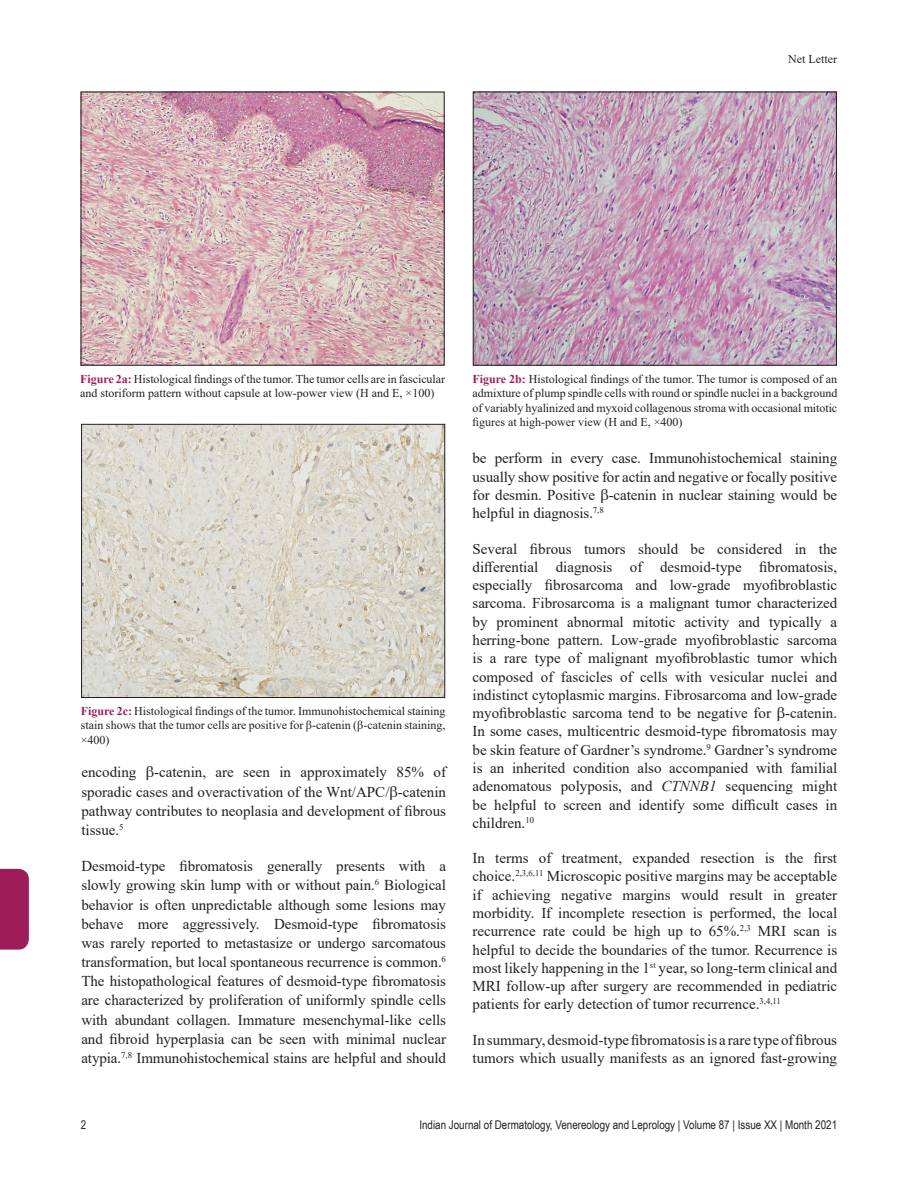
<style>
.page{position:relative;width:918px;height:1188px;background:#fff}
.page>*{position:absolute;margin:0;border:0;box-sizing:border-box;transform-origin:0 0}
.TX{font:15px/18.3px "Times New Roman";color:#231f20;text-align:justify}
.FGC{font:12px/14.4px "Times New Roman";color:#231f20;text-align:justify}
.Folio_Verso{font:12px "Arial Narrow";color:#231f20}
.s1{font-weight:700;color:#9e1d58}
.s2{font-style:italic}
</style>
<div class="page">
<div style="left:0;top:869px;width:29px;height:81px;background:#9e1d58"></div>
<img style="left:83px;top:94px;width:359px;height:269px">
<img style="left:83px;top:426px;width:360px;height:270px">
<div style="left:81px;top:424px;width:364px;height:274px;border:1px solid #231f20"></div>
<img style="left:475px;top:94px;width:360px;height:269px">
<div style="left:473px;top:92px;width:364px;height:273px;border:1px solid #231f20"></div>
<p class="FGC" style="left:788px;top:51px;width:50px">Net Letter</p>
<p class="FGC" style="left:80px;top:371px;width:366px"><span class="s1">Figure 2a:</span> Histological findings of the tumor. The tumor cells are in fascicular and storiform pattern without capsule at low-power view (H and E, ×100)</p>
<p class="FGC" style="left:81px;top:703px;width:366px"><span class="s1">Figure 2c:</span> Histological findings of the tumor. Immunohistochemical staining stain shows that the tumor cells are positive for β-catenin (β-catenin staining, ×400)</p>
<p class="TX" style="left:81px;top:762px;width:366px;line-height:19.2px">encoding -catenin, are seen in approximately 85% of sporadic cases and overactivation of the Wnt/APC/ -catenin pathway contributes to neoplasia and development of fibrous tissue.<sup>5</sup></p>
<p class="TX" style="left:81px;top:856px;width:366px;line-height:19.2px">Desmoid-type fibromatosis generally presents with a slowly growing skin lump with or without pain.<sup>6</sup> Biological behavior is often unpredictable although some lesions may behave more aggressively. Desmoid-type fibromatosis was rarely reported to metastasize or undergo sarcomatous transformation, but local spontaneous recurrence is common.<sup>6<br></sup>The histopathological features of desmoid-type fibromatosis are characterized by proliferation of uniformly spindle cells with abundant collagen. Immature mesenchymal-like cells and fibroid hyperplasia can be seen with minimal nuclear atypia.<sup>7,8</sup> Immunohistochemical stains are helpful and should</p>
<p class="FGC" style="left:472px;top:371px;width:366px"><span class="s1">Figure 2b:</span> Histological findings of the tumor. The tumor is composed of an admixture of plump spindle cells with round or spindle nuclei in a background of variably hyalinized and myxoid collagenous stroma with occasional mitotic figures at high-power view (H and E, ×400)</p>
<p class="TX" style="left:472px;top:449px;width:366px">be perform in every case. Immunohistochemical staining usually show positive for actin and negative or focally positive for desmin. Positive -catenin in nuclear staining would be helpful in diagnosis.<sup>7,8</sup></p>
<p class="TX" style="left:472px;top:539px;width:366px">Several fibrous tumors should be considered in the differential diagnosis of desmoid-type fibromatosis, especially fibrosarcoma and low-grade myofibroblastic sarcoma. Fibrosarcoma is a malignant tumor characterized by prominent abnormal mitotic activity and typically a herring-bone pattern. Low-grade myofibroblastic sarcoma is a rare type of malignant myofibroblastic tumor which composed of fascicles of cells with vesicular nuclei and indistinct cytoplasmic margins. Fibrosarcoma and low-grade myofibroblastic sarcoma tend to be negative for -catenin.<br>In some cases, multicentric desmoid-type fibromatosis may be skin feature of Gardner’s syndrome.<sup>9</sup> Gardner’s syndrome is an inherited condition also accompanied with familial adenomatous polyposis, and <span class="s2">CTNNB1</span> sequencing might be helpful to screen and identify some difficult cases in children.<sup>10</sup></p>
<p class="TX" style="left:472px;top:848px;width:366px">In terms of treatment, expanded resection is the first choice.<sup>2,3,6,11</sup> Microscopic positive margins may be acceptable if achieving negative margins would result in greater morbidity. If incomplete resection is performed, the local recurrence rate could be high up to 65%.<sup>2,3</sup> MRI scan is helpful to decide the boundaries of the tumor. Recurrence is most likely happening in the 1<sup>st</sup> year, so long-term clinical and MRI follow-up after surgery are recommended in pediatric patients for early detection of tumor recurrence.<sup>3,4,11</sup></p>
<p class="TX" style="left:472px;top:1030px;width:366px">In summary, desmoid-type fibromatosis is a rare type of fibrous tumors which usually manifests as an ignored fast-growing</p>
<p class="Folio_Verso" style="left:81px;top:1116px;width:7px">2</p>
<p class="Folio_Verso" style="left:419px;top:1116px;width:419px">Indian Journal of Dermatology, Venereology and Leprology | Volume 87 | Issue XX | Month 2021</p>
</div>
